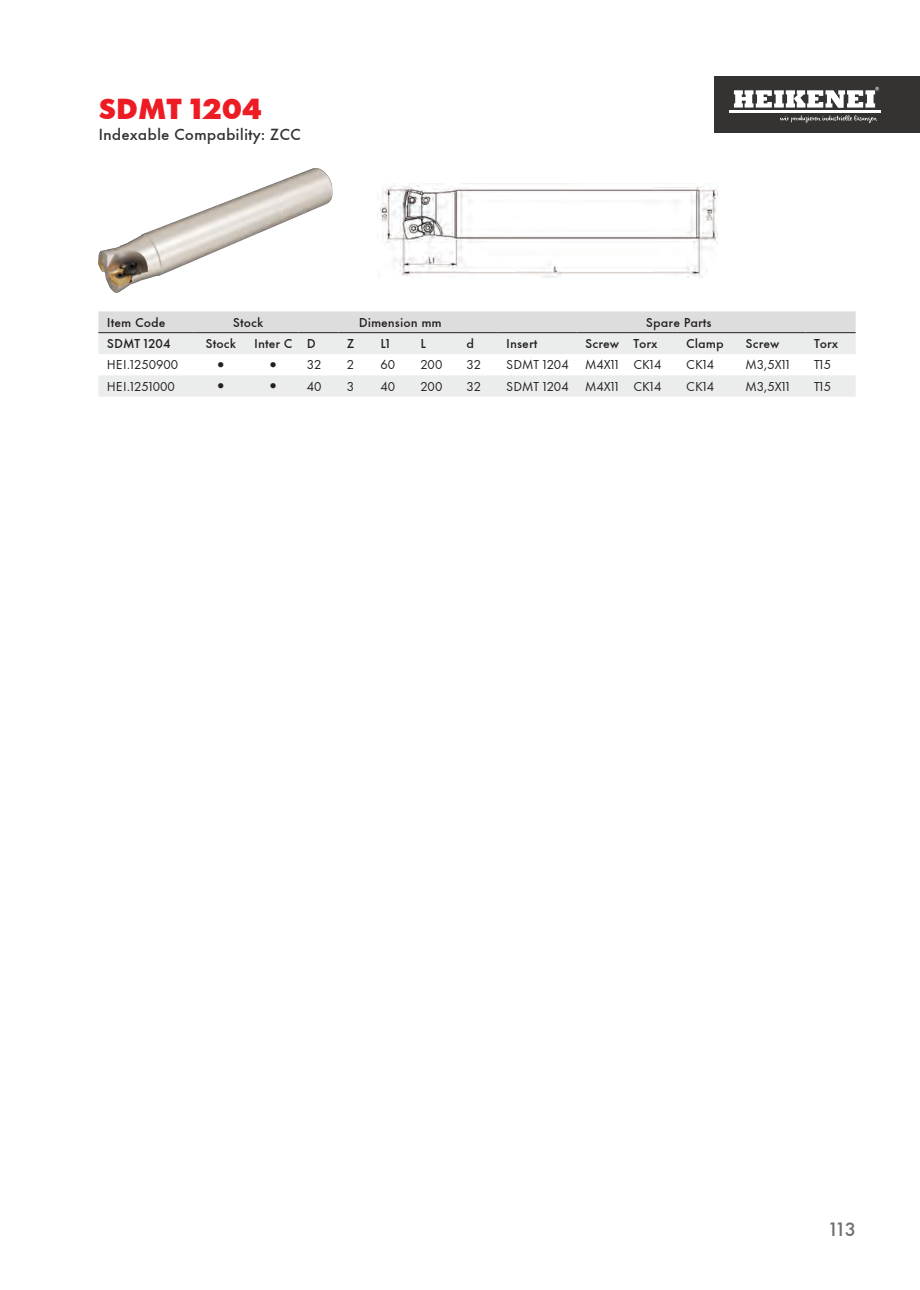
<style>
.page{position:relative;width:920px;height:1290px;background:#fff}
.page>*{position:absolute;margin:0;border:0;box-sizing:border-box;transform-origin:0 0}
.t1{font:900 27px "Futura Now Text";color:#ed1c24}
.t2{font:500 18px "Futura Now Headline";color:#6d6f71}
.t3{font:500 15px "Futura Now Text";color:#343332}
.t4{font:12px "Futura Now Text";color:#231f20}
.t5{font:500 12px "Futura Now Text";color:#231f20}
.t6{font:9px "Wingdings";color:#231f20}
</style>
<div class="page">
<svg style="left:714px;top:77px;width:205px;height:56px"></svg>
<div style="left:98px;top:311px;width:757px;height:21px;background:#dedddd"></div>
<svg style="left:98px;top:333px;width:757px;height:63px;fill:#ebecec"></svg>
<hr style="left:194px;top:332px;width:50px;height:1px;background:#231f20">
<hr style="left:244px;top:332px;width:54px;height:1px;background:#231f20">
<hr style="left:298px;top:332px;width:40px;height:1px;background:#231f20">
<hr style="left:338px;top:332px;width:34px;height:1px;background:#231f20">
<hr style="left:372px;top:332px;width:40px;height:1px;background:#231f20">
<hr style="left:412px;top:332px;width:46px;height:1px;background:#231f20">
<hr style="left:458px;top:332px;width:40px;height:1px;background:#231f20">
<hr style="left:498px;top:332px;width:78px;height:1px;background:#231f20">
<hr style="left:576px;top:332px;width:49px;height:1px;background:#231f20">
<hr style="left:625px;top:332px;width:52px;height:1px;background:#231f20">
<hr style="left:677px;top:332px;width:60px;height:1px;background:#231f20">
<hr style="left:737px;top:332px;width:68px;height:1px;background:#231f20">
<hr style="left:805px;top:332px;width:50px;height:1px;background:#231f20">
<hr style="left:98px;top:332px;width:96px;height:1px;background:#231f20">
<img style="left:377px;top:185px;width:340px;height:92px">
<img style="left:98px;top:169px;width:234px;height:123px">
<h1 class="t1" style="left:98px;top:85px;width:165px">SDMT 1204</h1>
<p class="t3" style="left:98px;top:122px;width:204px">Indexable Compability: ZCC</p>
<p class="t5" style="left:107px;top:312px;width:60px">Item Code</p>
<p class="t5" style="left:233px;top:312px;width:32px">Stock</p>
<p class="t5" style="left:358px;top:312px;width:85px">Dimension mm</p>
<p class="t5" style="left:646px;top:312px;width:67px">Spare Parts</p>
<p class="t5" style="left:107px;top:333px;width:65px">SDMT 1204</p>
<p class="t5" style="left:206px;top:333px;width:32px">Stock</p>
<p class="t5" style="left:254px;top:333px;width:63px">Inter C D</p>
<p class="t5" style="left:347px;top:333px;width:9px">Z</p>
<p class="t5" style="left:380px;top:333px;width:11px">L1</p>
<p class="t5" style="left:420px;top:333px;width:7px">L</p>
<p class="t5" style="left:466px;top:333px;width:9px">d</p>
<p class="t5" style="left:506px;top:333px;width:33px">Insert</p>
<p class="t5" style="left:585px;top:333px;width:74px">Screw Torx</p>
<p class="t5" style="left:686px;top:333px;width:39px">Clamp</p>
<p class="t5" style="left:745px;top:333px;width:35px">Screw</p>
<p class="t5" style="left:814px;top:333px;width:26px">Torx</p>
<p class="t4" style="left:107px;top:355px;width:73px">HEI.1250900</p>
<p class="t6" style="left:217px;top:359px;width:8px">●</p>
<p class="t6" style="left:270px;top:359px;width:8px">●</p>
<p class="t4" style="left:307px;top:355px;width:16px">32</p>
<p class="t4" style="left:347px;top:355px;width:9px">2</p>
<p class="t4" style="left:380px;top:355px;width:16px">60</p>
<p class="t4" style="left:420px;top:355px;width:23px">200</p>
<p class="t4" style="left:466px;top:355px;width:16px">32</p>
<p class="t4" style="left:506px;top:355px;width:64px">SDMT 1204</p>
<p class="t4" style="left:585px;top:355px;width:78px">M4X11 CK14</p>
<p class="t4" style="left:686px;top:355px;width:29px">CK14</p>
<p class="t4" style="left:745px;top:355px;width:46px">M3,5X11</p>
<p class="t4" style="left:814px;top:355px;width:18px">T15</p>
<p class="t4" style="left:107px;top:376px;width:70px">HEI.1251000</p>
<p class="t6" style="left:217px;top:381px;width:8px">●</p>
<p class="t6" style="left:270px;top:381px;width:8px">●</p>
<p class="t4" style="left:307px;top:376px;width:16px">40</p>
<p class="t4" style="left:347px;top:376px;width:9px">3</p>
<p class="t4" style="left:380px;top:376px;width:16px">40</p>
<p class="t4" style="left:420px;top:376px;width:23px">200</p>
<p class="t4" style="left:466px;top:376px;width:16px">32</p>
<p class="t4" style="left:506px;top:376px;width:64px">SDMT 1204</p>
<p class="t4" style="left:585px;top:376px;width:78px">M4X11 CK14</p>
<p class="t4" style="left:686px;top:376px;width:29px">CK14</p>
<p class="t4" style="left:745px;top:376px;width:46px">M3,5X11</p>
<p class="t4" style="left:814px;top:376px;width:18px">T15</p>
<h2 class="t2" style="left:830px;top:1214px;width:27px">113</h2>
</div>
